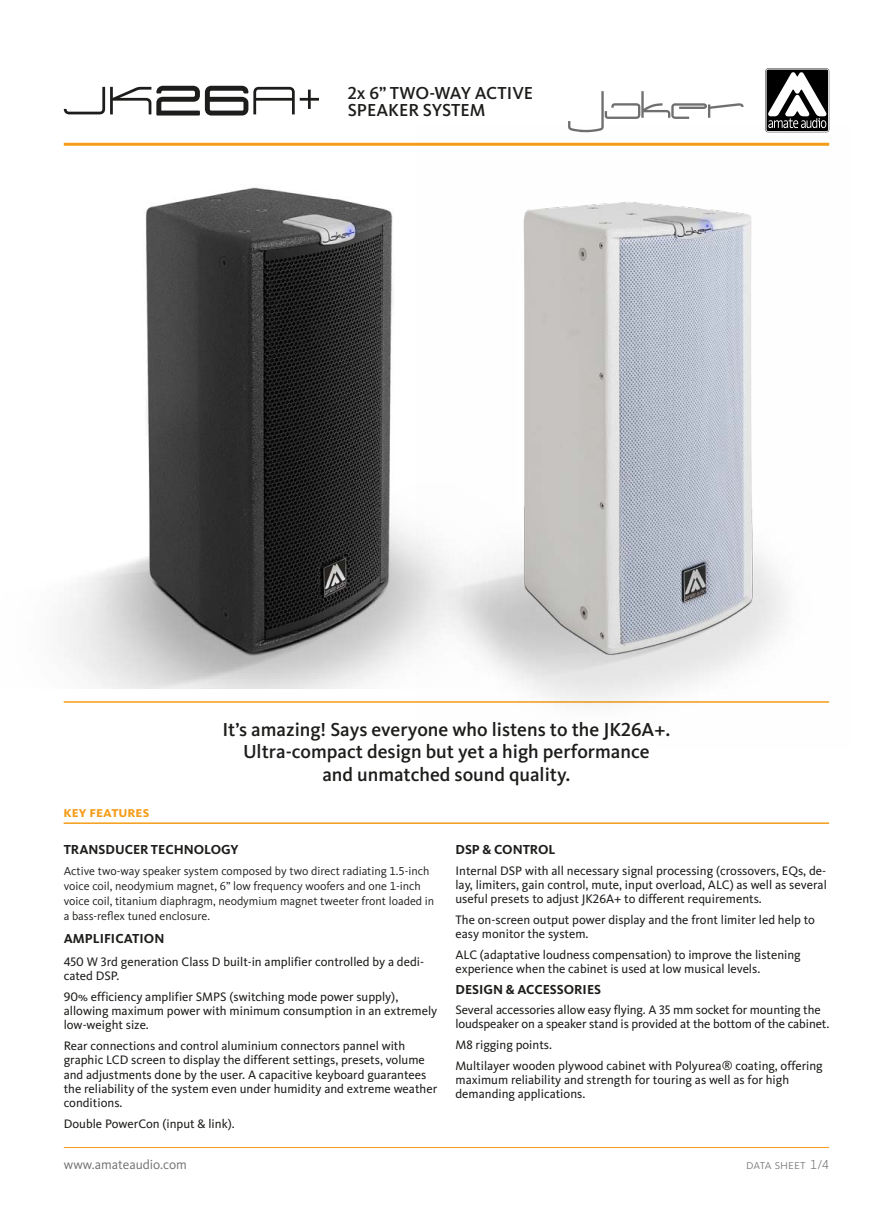
<style>
.page{position:relative;width:893px;height:1212px;background:#fff}
.page>*{position:absolute;margin:0;border:0;box-sizing:border-box;transform-origin:0 0}
.t1{font:19.5px/22.5px "Kievit OT MA Medium";color:#1d1d1b;text-align:center}
.t2{font:18px/16.5px "Kievit OT MA Medium";color:#1d1d1b}
.t3{font:700 15px "Kievit OT";color:#f59d19}
.t4{font:13.5px "Kievit OT MA Bold";color:#1d1d1b}
.t5{font:13.5px "Kievit OT";color:#706f6f}
.t6{font:300 13.5px "Kievit OT";color:#706f6f}
.t7{font:12.75px/14.2px "Kievit OT MA Book";color:#1d1d1b}
.t8{font:12px/15px "Kievit OT";color:#1d1d1b}
</style>
<div class="page">
<hr style="left:64px;top:143px;width:765px;height:3px;background:#f59d19">
<svg style="left:568px;top:91px;width:176px;height:35px"></svg>
<hr style="left:64px;top:1147px;width:765px;height:1px;background:#f59d19">
<div style="left:765px;top:68px;width:64px;height:64px;background:#949494;border-radius:3px"></div>
<svg style="left:766px;top:69px;width:63px;height:57px;background:#696969"></svg>
<img style="left:64px;top:187px;width:352px;height:502px">
<hr style="left:64px;top:701px;width:765px;height:2px;background:#f59d19">
<hr style="left:64px;top:822px;width:765px;height:2px;background:#f59d19">
<svg style="left:64px;top:86px;width:255px;height:30px"></svg>
<img style="left:416px;top:126px;width:414px;height:578px">
<h2 class="t2" style="left:348px;top:85px;width:187px">2x 6” TWO-WAY ACTIVE<br>SPEAKER SYSTEM</h2>
<p class="t3" style="left:64px;top:802px;width:87px">key features</p>
<h1 class="t1" style="left:222px;top:718px;width:449px">It’s amazing! Says everyone who listens to the JK26A+.<br>Ultra-compact design but yet a high performance<br>and unmatched sound quality.</h1>
<p class="t4" style="left:64px;top:842px;width:176px">TRANSDUCER TECHNOLOGY</p>
<p class="t8" style="left:64px;top:864px;width:372px">Active two-way speaker system composed by two direct radiating 1.5-inch voice coil, neodymium magnet, 6” low frequency woofers and one 1-inch voice coil, titanium diaphragm, neodymium magnet tweeter front loaded in a bass-reflex tuned enclosure.</p>
<p class="t4" style="left:64px;top:931px;width:102px">AMPLIFICATION</p>
<p class="t7" style="left:64px;top:955px;width:362px">450 W 3rd generation Class D built-in amplifier controlled by a dedi&shy;cated DSP.</p>
<p class="t7" style="left:64px;top:989px;width:375px">90% efficiency amplifier SMPS (switching mode power supply), allowing maximum power with minimum consumption in an extremely low-weight size.</p>
<p class="t7" style="left:64px;top:1039px;width:375px">Rear connections and control aluminium connectors pannel with graphic LCD screen to display the different settings, presets, volume and adjustments done by the user. A capacitive keyboard guarantees the reliability of the system even under humidity and extreme weather conditions.</p>
<p class="t7" style="left:64px;top:1116px;width:173px">Double PowerCon (input &amp; link).</p>
<p class="t4" style="left:455px;top:842px;width:102px">DSP &amp; CONTROL</p>
<p class="t7" style="left:455px;top:863px;width:373px;text-align:justify">Internal DSP with all necessary signal processing (crossovers, EQs, de&shy;lay, limiters, gain control, mute, input overload, ALC) as well as several useful presets to adjust JK26A+ to different requirements.</p>
<p class="t7" style="left:455px;top:912px;width:361px">The on-screen output power display and the front limiter led help to easy monitor the system.</p>
<p class="t7" style="left:455px;top:947px;width:347px">ALC (adaptative loudness compensation) to improve the listening experience when the cabinet is used at low musical levels.</p>
<p class="t4" style="left:455px;top:981px;width:147px">DESIGN &amp; ACCESSORIES</p>
<p class="t7" style="left:455px;top:1003px;width:375px">Several accessories allow easy flying. A 35 mm socket for mounting the loudspeaker on a speaker stand is provided at the bottom of the cabinet.</p>
<p class="t7" style="left:455px;top:1034px;width:369px;line-height:20.7px">M8 rigging points.<br>Multilayer wooden plywood cabinet with Polyurea® coating, offering</p>
<p class="t7" style="left:455px;top:1073px;width:335px">maximum reliability and strength for touring as well as for high demanding applications.</p>
<p class="t5" style="left:64px;top:1156px;width:125px">www.amateaudio.com</p>
<p class="t6" style="left:746px;top:1156px;width:84px">data sheet 1/4</p>
</div>
